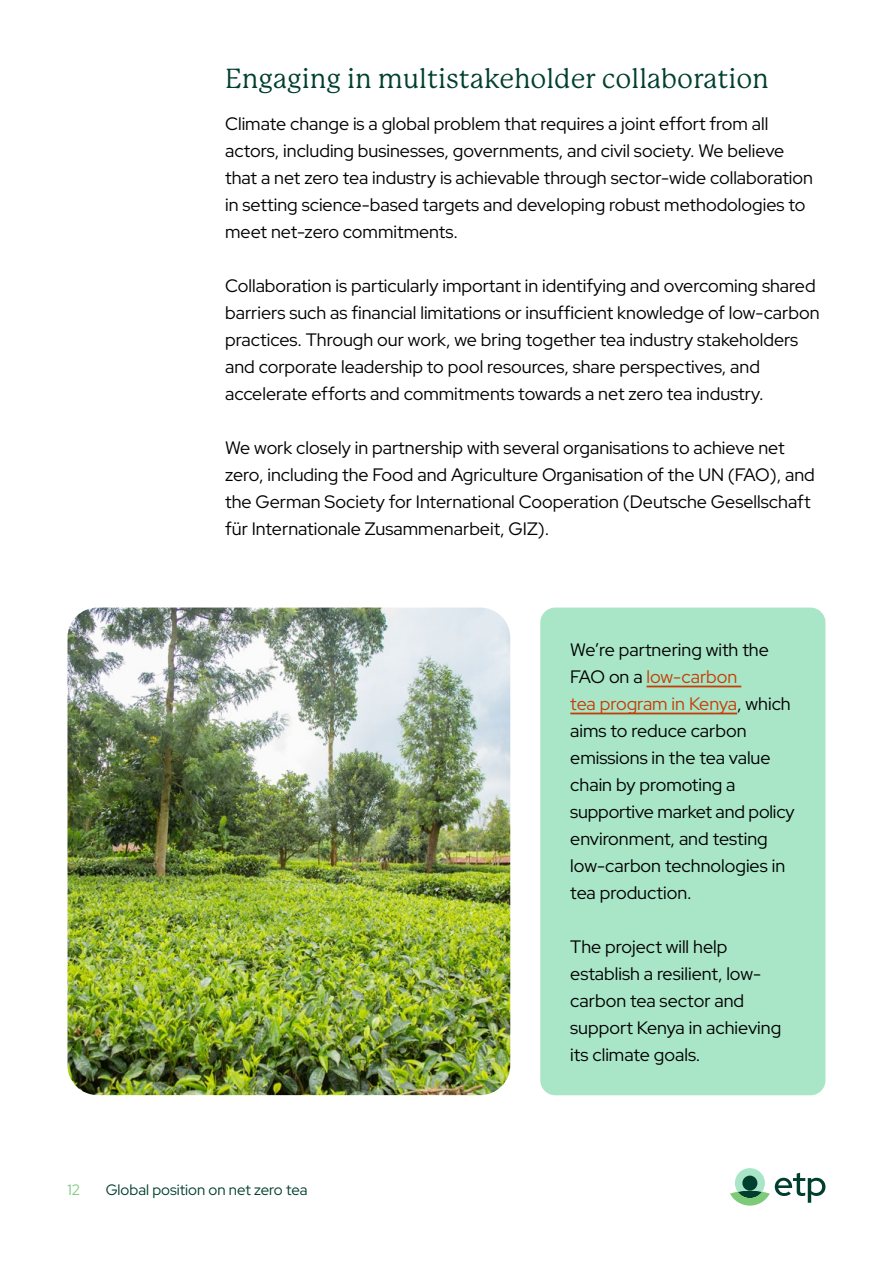
<style>
.page{position:relative;width:893px;height:1263px;background:#fff}
.page>*{position:absolute;margin:0;border:0;box-sizing:border-box;transform-origin:0 0}
.t1{font:27px "P22 Mackinac Pro";color:#003f2e}
.t2{font:18px/27px "Red Hat Display";color:#000}
.t3{font:15px "Red Hat Display";color:#003f2e}
.t4{font:15px "Red Hat Display";color:#7dcb78}
.s1{color:#c63d06}
</style>
<div class="page">
<img style="left:68px;top:607px;width:442px;height:488px">
<svg style="left:730px;top:1168px;width:95px;height:37px"></svg>
<div style="left:742px;top:1175px;width:15px;height:16px;background:#003f2e;border-radius:50%"></div>
<div style="left:540px;top:607px;width:285px;height:488px;background:#a9e6c7;border-radius:15px"></div>
<hr style="left:647px;top:686px;width:94px;height:1px;background:#c63d06">
<hr style="left:570px;top:713px;width:167px;height:1px;background:#c63d06">
<h1 class="t1" style="left:225px;top:63px;width:545px">Engaging in multistakeholder collaboration</h1>
<p class="t2" style="left:225px;top:110px;width:589px">Climate change is a global problem that requires a joint effort from all actors, including businesses, governments, and civil society. We believe that a net zero tea industry is achievable through sector-wide collaboration in setting science-based targets and developing robust methodologies to meet net-zero commitments.</p>
<p class="t2" style="left:225px;top:272px;width:596px">Collaboration is particularly important in identifying and overcoming shared barriers such as financial limitations or insufficient knowledge of low-carbon practices. Through our work, we bring together tea industry stakeholders and corporate leadership to pool resources, share perspectives, and accelerate efforts and commitments towards a net zero tea industry.</p>
<p class="t2" style="left:225px;top:434px;width:591px">We work closely in partnership with several organisations to achieve net zero, including the Food and Agriculture Organisation of the UN (FAO), and the German Society for International Cooperation (Deutsche Gesellschaft für Internationale Zusammenarbeit, GIZ).</p>
<p class="t4" style="left:68px;top:1180px;width:14px">12</p>
<p class="t3" style="left:106px;top:1180px;width:203px">Global position on net zero tea</p>
<p class="t2" style="left:570px;top:636px;width:226px">We’re partnering with the<br>FAO on a <span class="s1">low-carbon<br>tea program in Kenya</span>, which aims to reduce carbon emissions in the tea value chain by promoting a supportive market and policy environment, and testing low-carbon technologies in tea production.</p>
<p class="t2" style="left:570px;top:933px;width:213px">The project will help establish a resilient, low&shy;carbon tea sector and support Kenya in achieving its climate goals.</p>
</div>
